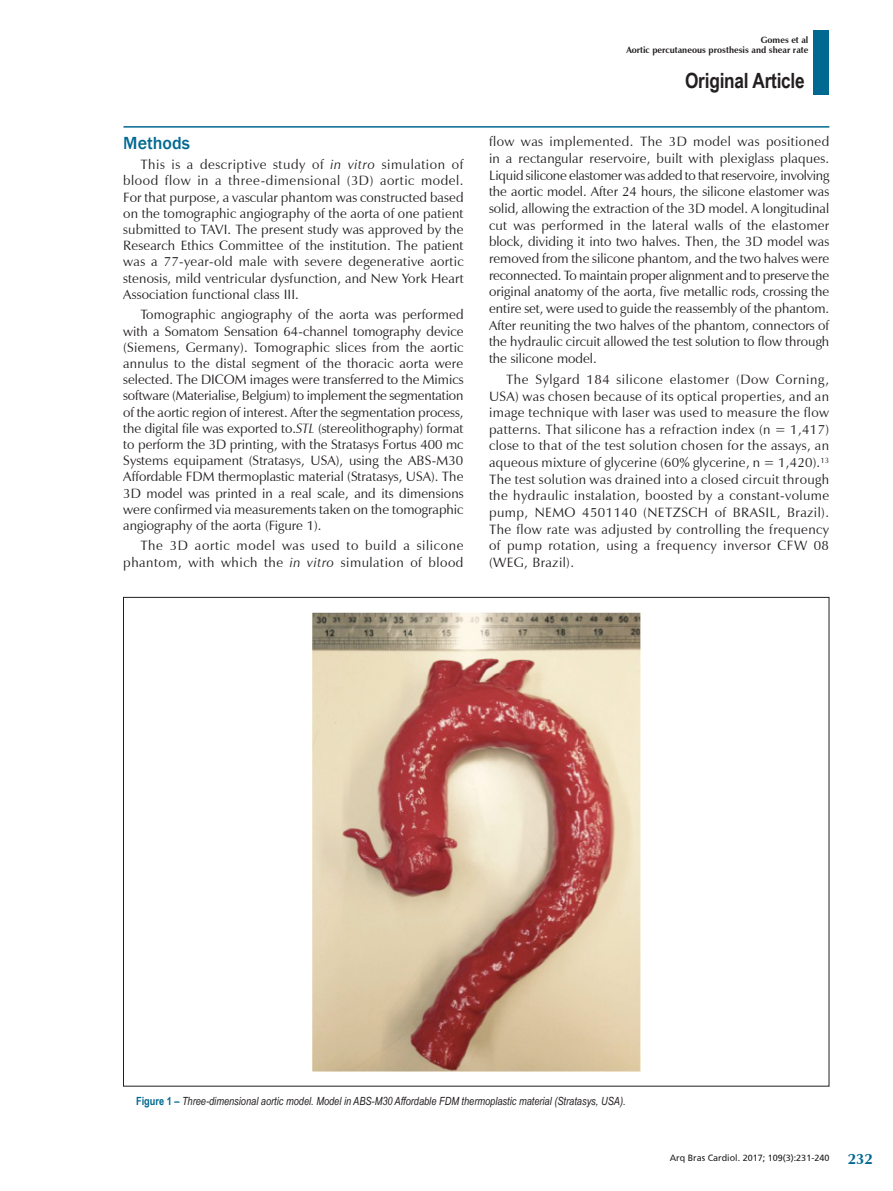
<style>
.page{position:relative;width:893px;height:1191px;background:#fff}
.page>*{position:absolute;margin:0;border:0;box-sizing:border-box;transform-origin:0 0}
.t1{font:700 21px "Arial Narrow";letter-spacing:-.01em;color:#231f20}
._02_-_TITULO_-_MATER{font:500 18px "Franklin Gothic";color:#006991}
.t2{font:700 15px "Zapf Humanist 601 BT";color:#006991}
._01-TEXTO_BASICO{font:13.5px/16.6px "Zapf Humanist 601 BT";letter-spacing:.01em;color:#231f20;text-align:justify}
._01-TEXTO_BASICO-2{font:13.5px/16.2px "Zapf Humanist 601 BT";letter-spacing:.04em;color:#231f20;text-align:right}
._05_LEGENDA_TABELA{font:italic 11.25px "Arial Narrow";color:#231f20}
.t3{font:700 9px "Zapf Humanist 601 BT";color:#231f20}
.t4{font:9px "Frutiger";color:#231f20}
.s1{font-style:italic}
.s2{font-weight:700;font-style:normal;color:#006991}
</style>
<div class="page">
<hr style="left:123px;top:126px;width:706px;height:2px;background:#006991">
<div style="left:813px;top:30px;width:16px;height:64px;background:#006991"></div>
<img style="left:312px;top:612px;width:328px;height:459px">
<p class="_02_-_TITULO_-_MATER" style="left:123px;top:132px;width:68px">Methods</p>
<p class="_01-TEXTO_BASICO" style="left:123px;top:156px;width:342px;line-height:16.2px;text-indent:17px">This is a descriptive study of <span class="s1">in vitro</span> simulation of blood flow in a three-dimensional (3D) aortic model.<br>For that purpose, a vascular phantom was constructed based on the tomographic angiography of the aorta of one patient submitted to TAVI. The present study was approved by the Research Ethics Committee of the institution. The patient was a 77-year-old male with severe degenerative aortic stenosis, mild ventricular dysfunction, and New York Heart Association functional class III.</p>
<p class="_01-TEXTO_BASICO" style="left:123px;top:306px;width:342px;line-height:16.2px;text-indent:17px">Tomographic angiography of the aorta was performed with a Somatom Sensation 64-channel tomography device (Siemens, Germany). Tomographic slices from the aortic annulus to the distal segment of the thoracic aorta were selected. The DICOM images were transferred to the Mimics software (Materialise, Belgium) to implement the segmentation of the aortic region of interest. After the segmentation process, the digital file was exported to.<span class="s1">STL</span> (stereolithography) format to perform the 3D printing, with the Stratasys Fortus 400 mc Systems equipament (Stratasys, USA), using the ABS-M30<br>Affordable FDM thermoplastic material (Stratasys, USA). The 3D model was printed in a real scale, and its dimensions were confirmed via measurements taken on the tomographic angiography of the aorta (Figure 1).</p>
<p class="_01-TEXTO_BASICO-2" style="left:123px;top:538px;width:342px">The 3D aortic model was used to build a silicone phantom, with which the <span class="s1">in vitro</span> simulation of blood</p>
<p class="t3" style="left:761px;top:34px;width:49px">Gomes et al</p>
<p class="t3" style="left:626px;top:45px;width:184px">Aortic percutaneous prosthesis and shear rate</p>
<h1 class="t1" style="left:685px;top:64px;width:121px">Original Article</h1>
<p class="_01-TEXTO_BASICO" style="left:489px;top:133px;width:342px">flow was implemented. The 3D model was positioned in a rectangular reservoire, built with plexiglass plaques.<br>Liquid silicone elastomer was added to that reservoire, involving the aortic model. After 24 hours, the silicone elastomer was solid, allowing the extraction of the 3D model. A longitudinal cut was performed in the lateral walls of the elastomer block, dividing it into two halves. Then, the 3D model was removed from the silicone phantom, and the two halves were reconnected. To maintain proper alignment and to preserve the original anatomy of the aorta, five metallic rods, crossing the entire set, were used to guide the reassembly of the phantom.<br>After reuniting the two halves of the phantom, connectors of the hydraulic circuit allowed the test solution to flow through the silicone model.</p>
<p class="_01-TEXTO_BASICO" style="left:489px;top:371px;width:342px;text-indent:17px">The Sylgard 184 silicone elastomer (Dow Corning, USA) was chosen because of its optical properties, and an image technique with laser was used to measure the flow patterns. That silicone has a refraction index (n = 1,417) close to that of the test solution chosen for the assays, an aqueous mixture of glycerine (60% glycerine, n = 1,420).<sup>13<br></sup>The test solution was drained into a closed circuit through the hydraulic instalation, boosted by a constant-volume pump, NEMO 4501140 (NETZSCH of BRASIL, Brazil).<br>The flow rate was adjusted by controlling the frequency of pump rotation, using a frequency inversor CFW 08 (WEG, Brazil).</p>
<p class="_05_LEGENDA_TABELA" style="left:136px;top:1093px;width:491px"><span class="s2">Figure 1 –</span> Three-dimensional aortic model. Model in ABS-M30 Affordable FDM thermoplastic material (Stratasys, USA).</p>
<p class="t4" style="left:670px;top:1153px;width:161px">Arq Bras Cardiol. 2017; 109(3):231-240</p>
<p class="t2" style="left:848px;top:1149px;width:26px">232</p>
</div>
